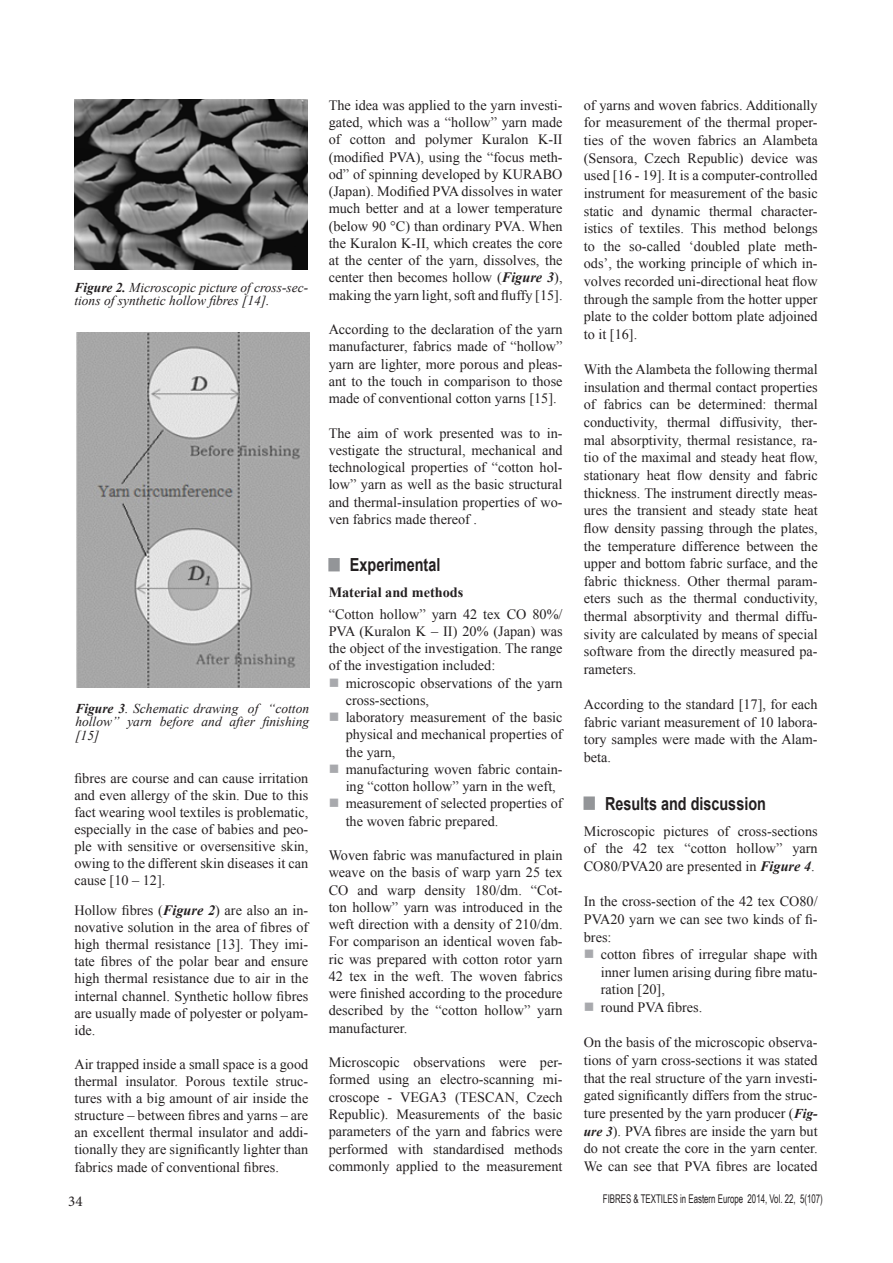
<style>
.page{position:relative;width:893px;height:1263px;background:#fff}
.page>*{position:absolute;margin:0;border:0;box-sizing:border-box;transform-origin:0 0}
.Podtytuł_1{font:700 18px "Arial";color:#231f20;scale:.8 1}
.t1{font:15px "Minion Pro";color:#231f20}
.t2{font:14.25px/17.7px "Times New Roman";color:#231f20;text-align:justify}
.t3{font:700 14.25px "Times New Roman";color:#231f20}
.t4{font:italic 13.5px/13.5px "Times New Roman";color:#231f20}
.t5{font:12px "Arial Narrow";color:#231f20;scale:.8 1}
.s1{font-weight:700}
.s2{font-weight:700;font-style:italic}
.s3{color:#939598}
.s4{color:#a8a9ad}
.s5{font-weight:700;font-style:italic;font-size:13.5px}
</style>
<div class="page">
<div style="left:328px;top:558px;width:12px;height:13px;border:3px solid #939598"></div>
<div style="left:583px;top:796px;width:12px;height:14px;border:3px solid #939598"></div>
<img style="left:74px;top:100px;width:234px;height:170px">
<img style="left:76px;top:333px;width:233px;height:354px">
<p class="t4" style="left:74px;top:280px;width:235px"><span class="s1">Figure 2.</span> Microscopic picture of cross-sec&shy;tions of synthetic hollow fibres [14].</p>
<p class="t4" style="left:75px;top:701px;width:235px;text-align:justify"><span class="s1">Figure 3</span>. Schematic drawing of “cotton hollow” yarn before and after finishing [15]</p>
<p class="t2" style="left:74px;top:769px;width:235px;line-height:17.1px">fibres are course and can cause irritation and even allergy of the skin. Due to this fact wearing wool textiles is problematic, especially in the case of babies and peo&shy;ple with sensitive or oversensitive skin, owing to the different skin diseases it can cause [10 – 12].</p>
<p class="t2" style="left:74px;top:901px;width:235px;line-height:17.1px">Hollow fibres (<span class="s2">Figure 2</span>) are also an in&shy;novative solution in the area of fibres of high thermal resistance [13]. They imi&shy;tate fibres of the polar bear and ensure high thermal resistance due to air in the internal channel. Synthetic hollow fibres are usually made of polyester or polyam&shy;ide.</p>
<p class="t2" style="left:74px;top:1055px;width:235px;line-height:17.1px">Air trapped inside a small space is a good thermal insulator. Porous textile struc&shy;tures with a big amount of air inside the structure – between fibres and yarns – are an excellent thermal insulator and addi&shy;tionally they are significantly lighter than fabrics made of conventional fibres.</p>
<p class="t2" style="left:329px;top:96px;width:235px;line-height:17.2px">The idea was applied to the yarn investi&shy;gated, which was a “hollow” yarn made of cotton and polymer Kuralon K-II (modified PVA), using the “focus meth&shy;od” of spinning developed by KURABO (Japan). Modified PVA dissolves in water much better and at a lower temperature (below 90 °C) than ordinary PVA. When the Kuralon K-II, which creates the core at the center of the yarn, dissolves, the center then becomes hollow (<span class="s2">Figure 3</span>), making the yarn light, soft and fluffy [15].</p>
<p class="t2" style="left:329px;top:320px;width:235px;line-height:17.2px">According to the declaration of the yarn manufacturer, fabrics made of “hollow” yarn are lighter, more porous and pleas&shy;ant to the touch in comparison to those made of conventional cotton yarns [15].</p>
<p class="t2" style="left:329px;top:424px;width:235px;line-height:17.2px">The aim of work presented was to in&shy;vestigate the structural, mechanical and technological properties of “cotton hol&shy;low” yarn as well as the basic structural and thermal-insulation properties of wo&shy;ven fabrics made thereof .</p>
<p class="Podtytuł_1" style="left:329px;top:553px;width:141px"><span class="s3">■</span> Experimental</p>
<p class="t3" style="left:329px;top:582px;width:136px">Material and methods</p>
<p class="t2" style="left:329px;top:605px;width:235px;line-height:17.2px">“Cotton hollow” yarn 42 tex CO 80%/ PVA (Kuralon K – II) 20% (Japan) was the object of the investigation. The range of the investigation included:</p>
<p class="t2" style="left:346px;top:674px;width:218px;line-height:17.2px;text-indent:-17px"><span class="s4">■</span> microscopic observations of the yarn cross-sections,</p>
<p class="t2" style="left:346px;top:708px;width:218px;line-height:17.2px;text-indent:-17px"><span class="s4">■</span> laboratory measurement of the basic physical and mechanical properties of the yarn,</p>
<p class="t2" style="left:346px;top:760px;width:218px;line-height:17.2px;text-indent:-17px"><span class="s4">■</span> manufacturing woven fabric contain&shy;ing “cotton hollow” yarn in the weft,</p>
<p class="t2" style="left:346px;top:795px;width:218px;line-height:17.2px;text-indent:-17px"><span class="s4">■</span> measurement of selected properties of the woven fabric prepared.</p>
<p class="t2" style="left:329px;top:846px;width:235px;line-height:17.2px">Woven fabric was manufactured in plain weave on the basis of warp yarn 25 tex CO and warp density 180/dm. “Cot&shy;ton hollow” yarn was introduced in the weft direction with a density of 210/dm.<br>For comparison an identical woven fab&shy;ric was prepared with cotton rotor yarn 42 tex in the weft. The woven fabrics were finished according to the procedure described by the “cotton hollow” yarn manufacturer.</p>
<p class="t2" style="left:329px;top:1053px;width:235px;line-height:17.2px">Microscopic observations were per&shy;formed using an electro-scanning mi&shy;croscope - VEGA3 (TESCAN, Czech Republic). Measurements of the basic parameters of the yarn and fabrics were performed with standardised methods commonly applied to the measurement</p>
<p class="t2" style="left:584px;top:96px;width:235px">of yarns and woven fabrics. Additionally for measurement of the thermal proper&shy;ties of the woven fabrics an Alambeta (Sensora, Czech Republic) device was used [16 - 19]. It is a computer-controlled instrument for measurement of the basic static and dynamic thermal character&shy;istics of textiles. This method belongs to the so-called ‘doubled plate meth&shy;ods’, the working principle of which in&shy;volves recorded uni-directional heat flow through the sample from the hotter upper plate to the colder bottom plate adjoined to it [16].</p>
<p class="t2" style="left:584px;top:360px;width:235px">With the Alambeta the following thermal insulation and thermal contact properties of fabrics can be determined: thermal conductivity, thermal diffusivity, ther&shy;mal absorptivity, thermal resistance, ra&shy;tio of the maximal and steady heat flow, stationary heat flow density and fabric thickness. The instrument directly meas&shy;ures the transient and steady state heat flow density passing through the plates, the temperature difference between the upper and bottom fabric surface, and the fabric thickness. Other thermal param&shy;eters such as the thermal conductivity, thermal absorptivity and thermal diffu&shy;sivity are calculated by means of special software from the directly measured pa&shy;rameters.</p>
<p class="t2" style="left:584px;top:695px;width:235px">According to the standard [17], for each fabric variant measurement of 10 labora&shy;tory samples were made with the Alam&shy;beta.</p>
<p class="Podtytuł_1" style="left:584px;top:791px;width:229px"><span class="s3">■</span> Results and discussion</p>
<p class="t2" style="left:584px;top:822px;width:235px">Microscopic pictures of cross-sections of the 42 tex “cotton hollow” yarn CO80/PVA20 are presented in <span class="s2">Figure 4</span>.</p>
<p class="t2" style="left:584px;top:892px;width:235px">In the cross-section of the 42 tex CO80/ PVA20 yarn we can see two kinds of fi&shy;bres:</p>
<p class="t2" style="left:601px;top:945px;width:218px;text-indent:-17px"><span class="s4">■</span> cotton fibres of irregular shape with inner lumen arising during fibre matu&shy;ration [20],</p>
<p class="t2" style="left:584px;top:998px;width:120px"><span class="s4">■</span> round PVA fibres.</p>
<p class="t2" style="left:584px;top:1033px;width:235px">On the basis of the microscopic observa&shy;tions of yarn cross-sections it was stated that the real structure of the yarn investi&shy;gated significantly differs from the struc&shy;ture presented by the yarn producer (<span class="s5">Fig&shy;ure 3</span>). PVA fibres are inside the yarn but do not create the core in the yarn center.<br>We can see that PVA fibres are located</p>
<p class="t1" style="left:68px;top:1191px;width:16px">34</p>
<p class="t5" style="left:603px;top:1190px;width:276px">FIBRES &amp; TEXTILES in Eastern Europe 2014, Vol. 22, 5(107)</p>
</div>
